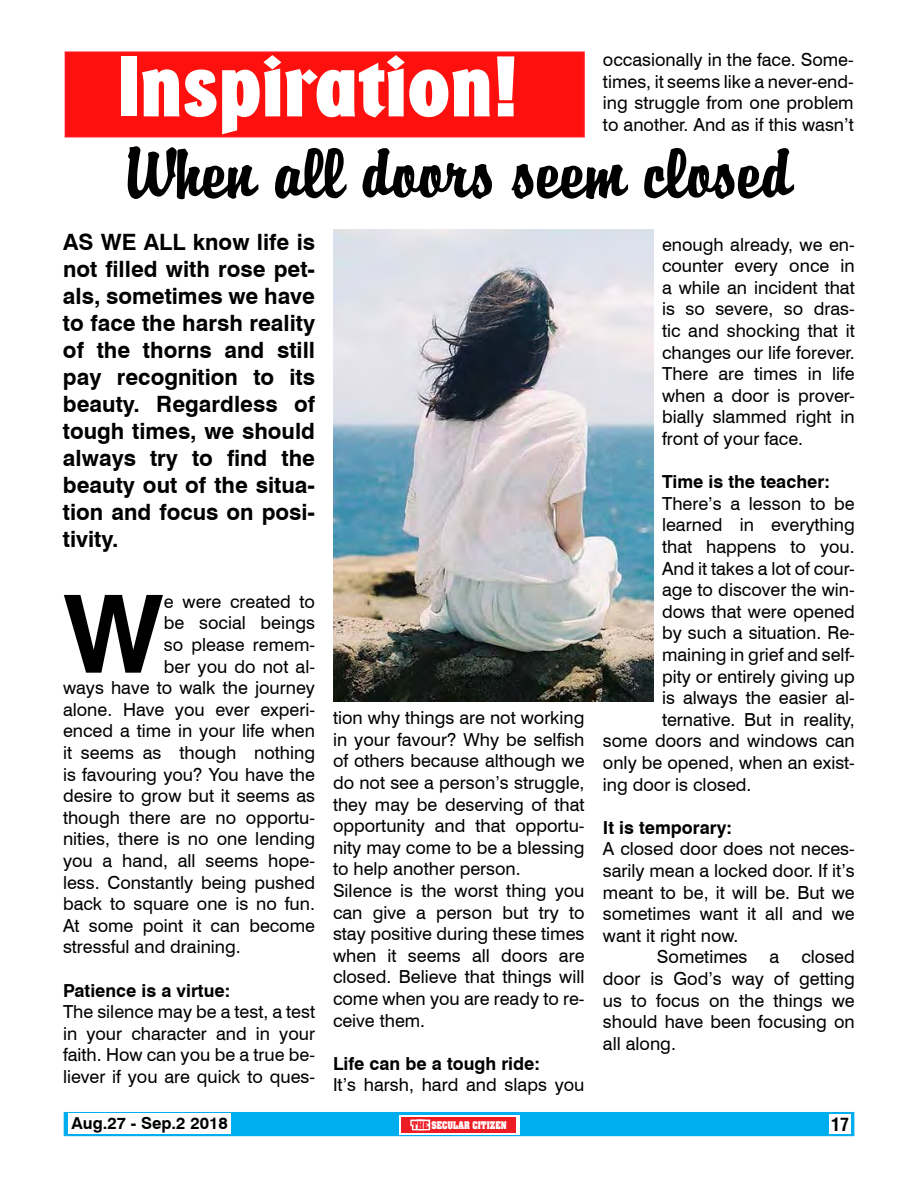
<style>
.page{position:relative;width:918px;height:1188px;background:#fff}
.page>*{position:absolute;margin:0;border:0;box-sizing:border-box;transform-origin:0 0}
.t1{font:700 108.15px "Swiss 721 BT";color:#000}
.t2{font:90px "Regatta Condensed Let Plain";color:#fff;scale:1.25 1}
.t3{font:63px "Buddy";color:#000;scale:1.1 1}
.t4{font:700 22.5px/27px "Swiss 721 BT";color:#000;text-align:justify}
.t5{font:18px/21.6px "Swiss 721 BT";color:#000;text-align:justify}
.t6{font:700 18px "Swiss 721 BT";color:#000}
.t7{font:18px "Switzerland Condensed";color:#000}
.t8{font:700 16.5px "Swiss 721 BT";color:#000}
.t9{font:700 9px "Aardvark";color:#fff;scale:.85 1}
.s1{color:#ed1d24}
</style>
<div class="page">
<div style="left:64px;top:1112px;width:790px;height:24px;background:#00aeef"></div>
<div style="left:829px;top:1114px;width:21px;height:20px;background:#fff"></div>
<div style="left:399px;top:1115px;width:121px;height:20px;background:#fff"></div>
<div style="left:69px;top:1114px;width:162px;height:20px;background:#fff"></div>
<div style="left:402px;top:1117px;width:114px;height:16px;background:#ed1d24"></div>
<svg style="left:410px;top:1119px;width:21px;height:12px"></svg>
<div style="left:65px;top:51px;width:520px;height:86px;background:#fd100e;border:2px solid #ff1821"></div>
<img style="left:333px;top:230px;width:321px;height:472px">
<h2 class="t2" style="left:117px;top:37px;width:323px">Inspiration!</h2>
<p class="t5" style="left:603px;top:49px;width:252px">occasionally in the face. Some&shy;times, it seems like a never-end&shy;ing struggle from one problem to another. And as if this wasn’t</p>
<h3 class="t3" style="left:125px;top:135px;width:608px">When all doors seem closed</h3>
<p class="t5" style="left:662px;top:233px;width:194px">enough already, we en&shy;counter every once in a while an incident that is so severe, so dras&shy;tic and shocking that it changes our life forever.<br>There are times in life when a door is prover&shy;bially slammed right in front of your face.</p>
<p class="t6" style="left:662px;top:471px;width:169px">Time is the teacher:</p>
<p class="t5" style="left:662px;top:492px;width:194px">There’s a lesson to be</p>
<p class="t5" style="left:662px;top:514px;width:194px">learned in everything</p>
<p class="t5" style="left:662px;top:536px;width:194px">that happens to you.</p>
<p class="t5" style="left:662px;top:557px;width:194px">And it takes a lot of cour-</p>
<p class="t5" style="left:662px;top:579px;width:194px">age to discover the win-</p>
<p class="t5" style="left:662px;top:600px;width:194px">dows that were opened</p>
<p class="t5" style="left:662px;top:622px;width:194px">by such a situation. Re-</p>
<p class="t5" style="left:662px;top:644px;width:194px">maining in grief and self-</p>
<p class="t5" style="left:662px;top:665px;width:194px">pity or entirely giving up</p>
<p class="t5" style="left:662px;top:687px;width:194px">is always the easier al-</p>
<p class="t5" style="left:662px;top:708px;width:194px">ternative. But in reality,</p>
<p class="t5" style="left:603px;top:730px;width:253px">some doors and windows can</p>
<p class="t5" style="left:603px;top:752px;width:253px">only be opened, when an exist-</p>
<p class="t5" style="left:603px;top:773px;width:150px">ing door is closed.</p>
<p class="t6" style="left:603px;top:816px;width:131px">It is temporary:</p>
<p class="t5" style="left:603px;top:838px;width:253px">A closed door does not neces&shy;sarily mean a locked door. If it’s meant to be, it will be. But we sometimes want it all and we want it right now.</p>
<p class="t5" style="left:603px;top:946px;width:253px;text-indent:54px">Sometimes a closed door is God’s way of getting us to focus on the things we should have been focusing on all along.</p>
<p class="t4" style="left:63px;top:228px;width:254px">AS WE ALL know life is not filled with rose pet&shy;als, sometimes we have to face the harsh reality of the thorns and still pay recognition to its beauty. Regardless of tough times, we should always try to find the beauty out of the situa&shy;tion and focus on posi&shy;tivity.</p>
<h1 class="t1" style="left:63px;top:569px;width:102px">W</h1>
<p class="t5" style="left:164px;top:591px;width:153px">e were created to</p>
<p class="t5" style="left:164px;top:612px;width:153px">be social beings</p>
<p class="t5" style="left:164px;top:634px;width:153px">so please remem-</p>
<p class="t5" style="left:164px;top:655px;width:153px">ber you do not al-</p>
<p class="t5" style="left:63px;top:677px;width:254px">ways have to walk the journey</p>
<p class="t5" style="left:63px;top:699px;width:254px">alone. Have you ever experi-</p>
<p class="t5" style="left:63px;top:720px;width:254px">enced a time in your life when</p>
<p class="t5" style="left:63px;top:742px;width:254px">it seems as though nothing</p>
<p class="t5" style="left:63px;top:763px;width:254px">is favouring you? You have the</p>
<p class="t5" style="left:63px;top:785px;width:254px">desire to grow but it seems as</p>
<p class="t5" style="left:63px;top:807px;width:254px">though there are no opportu-</p>
<p class="t5" style="left:63px;top:828px;width:254px">nities, there is no one lending</p>
<p class="t5" style="left:63px;top:850px;width:254px">you a hand, all seems hope-</p>
<p class="t5" style="left:63px;top:871px;width:254px">less. Constantly being pushed</p>
<p class="t5" style="left:63px;top:893px;width:254px">back to square one is no fun.</p>
<p class="t5" style="left:63px;top:915px;width:254px">At some point it can become</p>
<p class="t5" style="left:63px;top:936px;width:179px">stressful and draining.</p>
<p class="t6" style="left:63px;top:979px;width:169px">Patience is a virtue:</p>
<p class="t5" style="left:63px;top:1001px;width:254px">The silence may be a test, a test in your character and in your faith. How can you be a true be&shy;liever if you are quick to ques-</p>
<p class="t5" style="left:333px;top:707px;width:253px;text-align:left">tion why things are not working in your favour? Why be selfish of others because although we do not see a person’s struggle, they may be deserving of that opportunity and that opportu&shy;nity may come to be a blessing to help another person.<br>Silence is the worst thing you can give a person but try to stay positive during these times when it seems all doors are closed. Believe that things will come when you are ready to re&shy;ceive them.</p>
<p class="t6" style="left:333px;top:1052px;width:209px">Life can be a tough ride:</p>
<p class="t5" style="left:333px;top:1074px;width:253px">It’s harsh, hard and slaps you</p>
<p class="t8" style="left:72px;top:1113px;width:158px">Aug.27 - Sep.2 2018</p>
<p class="t9" style="left:412px;top:1118px;width:113px"><span class="s1">THE</span> SECULAR CITIZEN</p>
<p class="t7" style="left:831px;top:1113px;width:19px">17</p>
</div>
